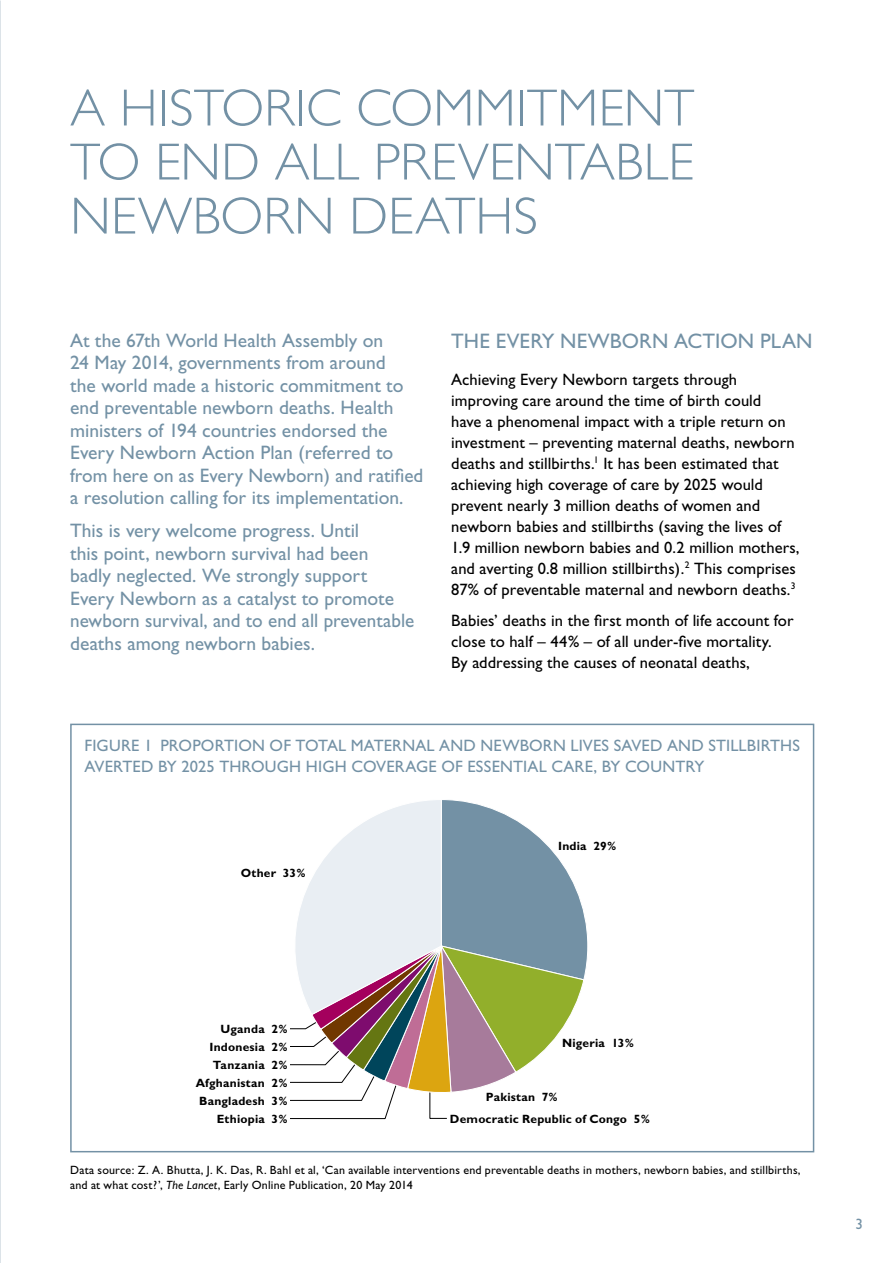
<style>
.page{position:relative;width:893px;height:1263px;background:#fff}
.page>*{position:absolute;margin:0;border:0;box-sizing:border-box;transform-origin:0 0}
.t1{font:300 52.5px/54px "Gill Sans";color:#7391a5;text-align:justify}
.t2{font:21px "Gill Sans";letter-spacing:.005em;color:#7391a5}
.t3{font:19.5px/22.5px "Gill Sans";color:#7391a5}
.t4{font:16.5px/21px "Gill Sans";letter-spacing:.005em;color:#000}
.t5{font:16.5px "Gill Sans";letter-spacing:.01em;color:#7391a5}
.t6{font:15px "Gill Sans";color:#7391a5}
.t7{font:12px/15px "Gill Sans";letter-spacing:.02em;color:#000}
.t8{font:700 12px/18px "Gill Sans";letter-spacing:.02em;color:#000;text-align:right}
.s1{font-style:italic}
</style>
<div class="page">
<div style="left:70px;top:724px;width:744px;height:428px;border:2px solid #7391a5"></div>
<svg style="left:290px;top:800px;width:298px;height:319px"></svg>
<h1 class="t1" style="left:70px;top:81px;width:626px">A HISTORIC COMMITMENT TO END ALL PREVENTABLE NEWBORN DEATHS</h1>
<p class="t3" style="left:70px;top:329px;width:355px">At the 67th World Health Assembly on<br>24 May 2014, governments from around<br>the world made a historic commitment to end preventable newborn deaths. Health ministers of 194 countries endorsed the Every Newborn Action Plan (referred to from here on as Every Newborn) and ratified a resolution calling for its implementation.</p>
<p class="t3" style="left:70px;top:519px;width:346px">This is very welcome progress. Until<br>this point, newborn survival had been<br>badly neglected. We strongly support Every Newborn as a catalyst to promote newborn survival, and to end all preventable deaths among newborn babies.</p>
<p class="t2" style="left:451px;top:329px;width:334px">The Every Newborn Action Plan</p>
<p class="t4" style="left:451px;top:368px;width:350px">Achieving Every Newborn targets through improving care around the time of birth could<br>have a phenomenal impact with a triple return on investment – preventing maternal deaths, newborn deaths and stillbirths.<sup>1</sup> It has been estimated that achieving high coverage of care by 2025 would prevent nearly 3 million deaths of women and newborn babies and stillbirths (saving the lives of 1.9 million newborn babies and 0.2 million mothers, and averting 0.8 million stillbirths).<sup>2</sup> This comprises 87% of preventable maternal and newborn deaths.<sup>3</sup></p>
<p class="t4" style="left:451px;top:610px;width:344px">Babies’ deaths in the first month of life account for close to half – 44% – of all under-five mortality.<br>By addressing the causes of neonatal deaths,</p>
<p class="t5" style="left:84px;top:735px;width:24px">Figure</p>
<p class="t5" style="left:144px;top:735px;width:185px">1 Proportion of total</p>
<p class="t5" style="left:351px;top:735px;width:12px">maternal</p>
<p class="t5" style="left:439px;top:735px;width:13px">and</p>
<p class="t5" style="left:480px;top:735px;width:14px">new</p>
<p class="t5" style="left:520px;top:735px;width:161px">born lives saved and</p>
<p class="t5" style="left:708px;top:735px;width:63px">stillbirths</p>
<p class="t5" style="left:84px;top:756px;width:31px">averted</p>
<p class="t5" style="left:158px;top:756px;width:73px">by 2025 thr</p>
<p class="t5" style="left:251px;top:756px;width:27px">ough</p>
<p class="t5" style="left:306px;top:756px;width:92px">high coverage</p>
<p class="t5" style="left:441px;top:756px;width:37px">of essent</p>
<p class="t5" style="left:523px;top:756px;width:40px">ial care</p>
<p class="t5" style="left:593px;top:756px;width:69px">, by countr</p>
<p class="t5" style="left:694px;top:756px;width:11px">y</p>
<p class="t8" style="left:241px;top:863px;width:66px">Other 33%</p>
<p class="t8" style="left:558px;top:836px;width:59px">India 29%</p>
<p class="t8" style="left:196px;top:1019px;width:93px">Uganda 2%<br>Indonesia 2%<br>Tanzania 2%<br>Afghanistan 2%<br>Bangladesh 3%<br>Ethiopia 3%</p>
<p class="t8" style="left:562px;top:1034px;width:73px">Nigeria 13%</p>
<p class="t8" style="left:486px;top:1088px;width:73px">Pakistan 7%</p>
<p class="t8" style="left:450px;top:1109px;width:201px">Democratic Republic of Congo 5%</p>
<p class="t7" style="left:70px;top:1163px;width:732px">Data source: Z. A. Bhutta, J. K. Das, R. Bahl et al, ‘Can available interventions end preventable deaths in mothers, newborn babies, and stillbirths, and at what cost?’, <span class="s1">The Lancet</span>, Early Online Publication, 20 May 2014</p>
<p class="t6" style="left:855px;top:1215px;width:9px">3</p>
</div>
